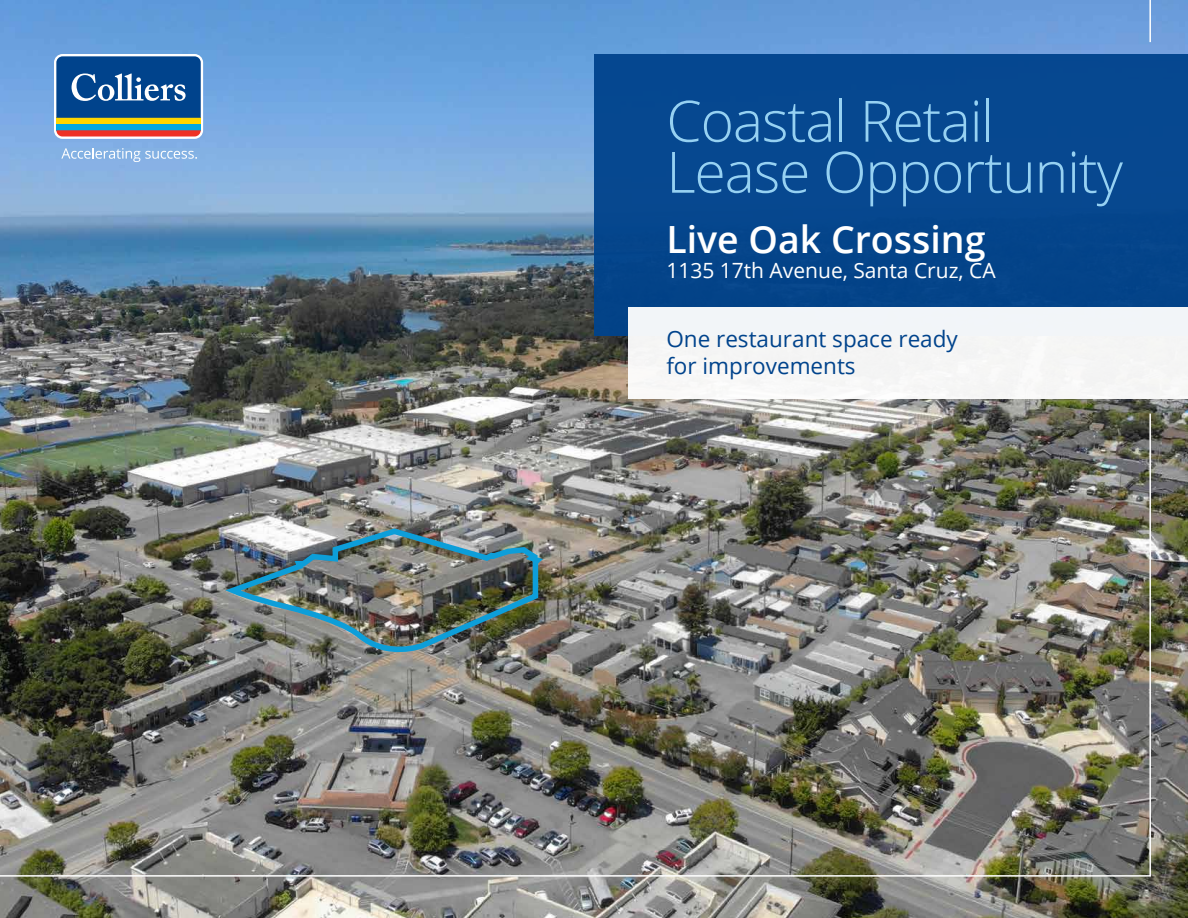
<style>
.page{position:relative;width:1188px;height:918px;background:#fff}
.page>*{position:absolute;margin:0;border:0;box-sizing:border-box;transform-origin:0 0}
.t1{font:300 57px/51px "Open Sans";letter-spacing:-.02em;color:#96d1f2}
.t2{font:600 37.5px "Open Sans";color:#fff}
.t3{font:22.5px/27px "Open Sans";color:#00438c}
.t4{font:21px "Open Sans";color:#fff}
</style>
<div class="page">
<img style="left:0;top:0;width:1188px;height:918px">
<div style="left:594px;top:54px;width:594px;height:282px;background:#00438c"></div>
<div style="left:629px;top:307px;width:559px;height:92px;background:#f5f5f7"></div>
<svg style="left:54px;top:54px;width:149px;height:85px"></svg>
<div style="left:56px;top:124px;width:145px;height:6px;background:#00a8e4"></div>
<div style="left:56px;top:118px;width:145px;height:6px;background:#ffd600"></div>
<svg style="left:56px;top:130px;width:145px;height:6px"></svg>
<svg style="left:56px;top:56px;width:145px;height:62px;background:#1e5998"></svg>
<svg style="left:61px;top:148px;width:136px;height:14px;background:#9cc0e8"></svg>
<img style="left:0;top:412px;width:1152px;height:465px">
<hr style="left:1149px;top:0;width:2px;height:42px;background:#fff">
<h1 class="t1" style="left:666px;top:94px;width:458px">Coastal Retail<br>Lease Opportunity</h1>
<h2 class="t2" style="left:666px;top:213px;width:321px">Live Oak Crossing</h2>
<p class="t4" style="left:666px;top:256px;width:331px">1135 17th Avenue, Santa Cruz, CA</p>
<p class="t3" style="left:666px;top:325px;width:293px">One restaurant space ready for improvements</p>
</div>
